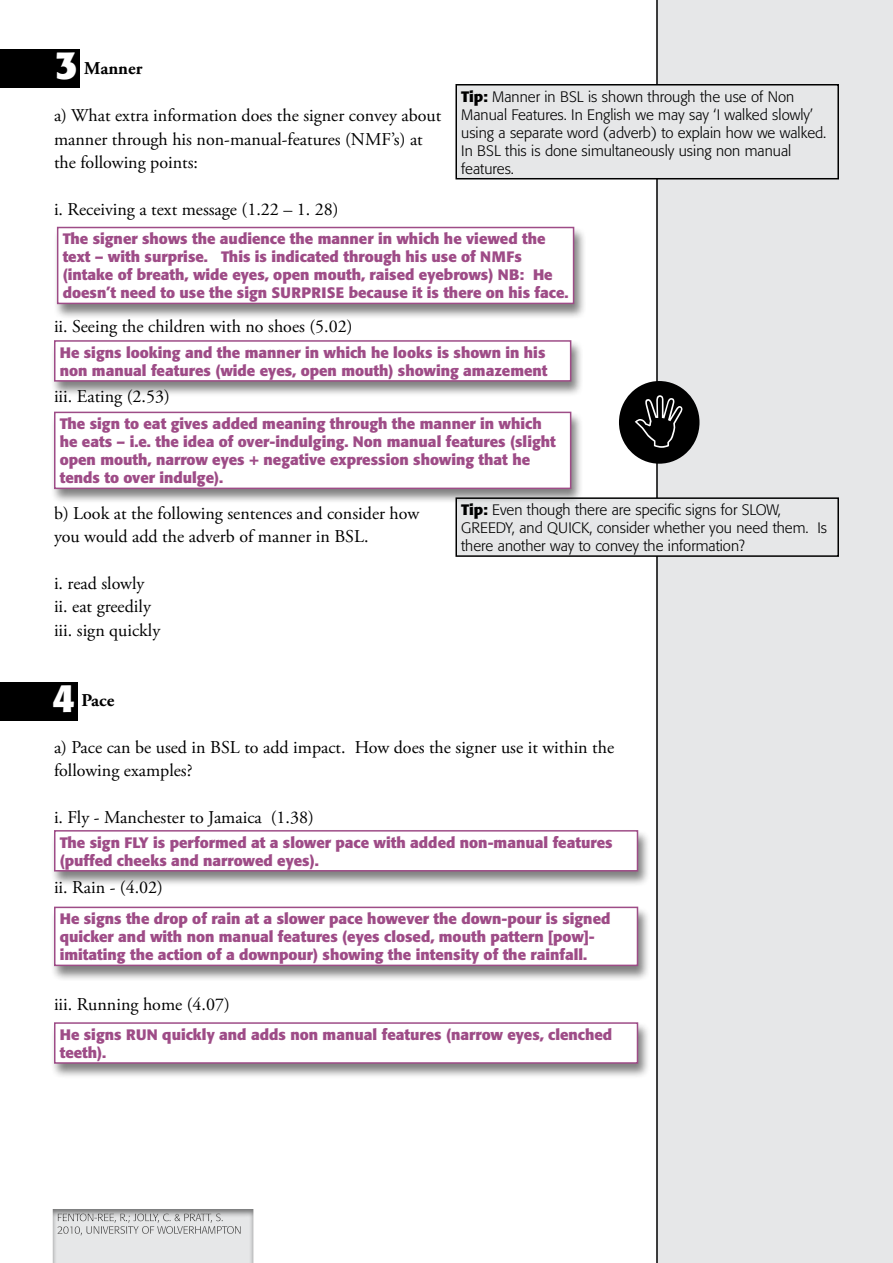
<style>
.page{position:relative;width:893px;height:1263px;background:#fff}
.page>*{position:absolute;margin:0;border:0;box-sizing:border-box;transform-origin:0 0}
.t1{font:700 39.15px "Formata";color:#fff}
.t2{font:18px/23.4px "Adobe Garamond Pro";color:#000}
.t3{font:700 18px "Adobe Garamond Pro";color:#000}
.t4{font:700 15px/18px "Formata";color:#9e4c87}
.t5{font:300 15px/18px "Formata";color:#000}
.s1{font-weight:700}
</style>
<div class="page">
<div style="left:656px;top:0;width:237px;height:1263px;background:#e6e7e8"></div>
<div style="left:52px;top:1208px;width:209px;height:55px;background:#000;opacity:.5"></div>
<div style="left:456px;top:85px;width:382px;height:94px;background:#e6e7e8"></div>
<div style="left:455px;top:84px;width:384px;height:95px;border:2px solid #000"></div>
<div style="left:456px;top:498px;width:382px;height:58px;background:#e6e7e8"></div>
<div style="left:455px;top:497px;width:384px;height:60px;border:2px solid #000"></div>
<div style="left:0;top:50px;width:80px;height:38px;background:#000"></div>
<div style="left:0;top:682px;width:77px;height:39px;background:#000"></div>
<div style="left:619px;top:381px;width:80px;height:83px;background:#000;border-radius:50%"></div>
<div style="left:53px;top:226px;width:533px;height:94px;background:#000;opacity:.5"></div>
<div style="left:58px;top:227px;width:516px;height:76px;background:#fff"></div>
<div style="left:57px;top:227px;width:517px;height:77px;border:2px solid #9e4c87"></div>
<div style="left:50px;top:339px;width:534px;height:58px;background:#000;opacity:.5"></div>
<div style="left:55px;top:341px;width:516px;height:40px;background:#fff"></div>
<div style="left:54px;top:340px;width:517px;height:42px;border:2px solid #9e4c87"></div>
<div style="left:50px;top:829px;width:600px;height:58px;background:#000;opacity:.5"></div>
<div style="left:55px;top:831px;width:582px;height:40px;background:#fff"></div>
<div style="left:54px;top:830px;width:584px;height:41px;border:2px solid #9e4c87"></div>
<div style="left:50px;top:906px;width:600px;height:76px;background:#000;opacity:.5"></div>
<div style="left:55px;top:907px;width:582px;height:58px;background:#fff"></div>
<div style="left:54px;top:907px;width:584px;height:59px;border:2px solid #9e4c87"></div>
<div style="left:50px;top:1021px;width:600px;height:58px;background:#000;opacity:.5"></div>
<div style="left:55px;top:1023px;width:582px;height:40px;background:#fff"></div>
<div style="left:54px;top:1022px;width:584px;height:42px;border:2px solid #9e4c87"></div>
<div style="left:50px;top:411px;width:534px;height:94px;background:#000;opacity:.5"></div>
<div style="left:55px;top:412px;width:516px;height:76px;background:#fff"></div>
<div style="left:54px;top:412px;width:517px;height:77px;border:2px solid #9e4c87"></div>
<h1 class="t1" style="left:55px;top:41px;width:24px">3</h1>
<p class="t3" style="left:84px;top:58px;width:60px">Manner</p>
<p class="t2" style="left:54px;top:104px;width:389px">a) What extra information does the signer convey about manner through his non-manual-features (NMF’s) at the following points:</p>
<p class="t2" style="left:54px;top:198px;width:286px">i. Receiving a text message (1.22 – 1. 28)</p>
<p class="t5" style="left:461px;top:88px;width:367px"><span class="s1">Tip:</span> Manner in BSL is shown through the use of Non Manual Features. In English we may say ‘I walked slowly’ using a separate word (adverb) to explain how we walked.<br>In BSL this is done simultaneously using non manual features.</p>
<p class="t4" style="left:63px;top:230px;width:507px">The signer shows the audience the manner in which he viewed the text – with surprise. This is indicated through his use of NMFs (intake of breath, wide eyes, open mouth, raised eyebrows) NB: He doesn’t need to use the sign SURPRISE because it is there on his face.</p>
<p class="t2" style="left:54px;top:315px;width:300px">ii. Seeing the children with no shoes (5.02)</p>
<p class="t4" style="left:60px;top:343px;width:489px">He signs looking and the manner in which he looks is shown in his non manual features (wide eyes, open mouth) showing amazement</p>
<p class="t2" style="left:54px;top:385px;width:117px">iii. Eating (2.53)</p>
<p class="t4" style="left:60px;top:415px;width:497px">The sign to eat gives added meaning through the manner in which he eats – i.e. the idea of over-indulging. Non manual features (slight open mouth, narrow eyes + negative expression showing that he tends to over indulge).</p>
<p class="t2" style="left:54px;top:502px;width:367px">b) Look at the following sentences and consider how you would add the adverb of manner in BSL.</p>
<p class="t2" style="left:54px;top:572px;width:108px">i. read slowly ii. eat greedily iii. sign quickly</p>
<p class="t5" style="left:461px;top:501px;width:367px"><span class="s1">Tip:</span> Even though there are specific signs for SLOW,<br>GREEDY, and QUICK, consider whether you need them. Is there another way to convey the information?</p>
<h1 class="t1" style="left:52px;top:674px;width:24px">4</h1>
<p class="t3" style="left:81px;top:690px;width:34px">Pace</p>
<p class="t2" style="left:54px;top:736px;width:562px">a) Pace can be used in BSL to add impact. How does the signer use it within the following examples?</p>
<p class="t2" style="left:54px;top:806px;width:261px">i. Fly - Manchester to Jamaica (1.38)</p>
<p class="t4" style="left:60px;top:833px;width:554px">The sign FLY is performed at a slower pace with added non-manual features (puffed cheeks and narrowed eyes).</p>
<p class="t2" style="left:54px;top:876px;width:110px">ii. Rain - (4.02)</p>
<p class="t4" style="left:60px;top:910px;width:552px">He signs the drop of rain at a slower pace however the down-pour is signed quicker and with non manual features (eyes closed, mouth pattern [pow]- imitating the action of a downpour) showing the intensity of the rainfall.</p>
<p class="t2" style="left:54px;top:993px;width:177px">iii. Running home (4.07)</p>
<p class="t4" style="left:60px;top:1025px;width:554px">He signs RUN quickly and adds non manual features (narrow eyes, clenched teeth).</p>
</div>
